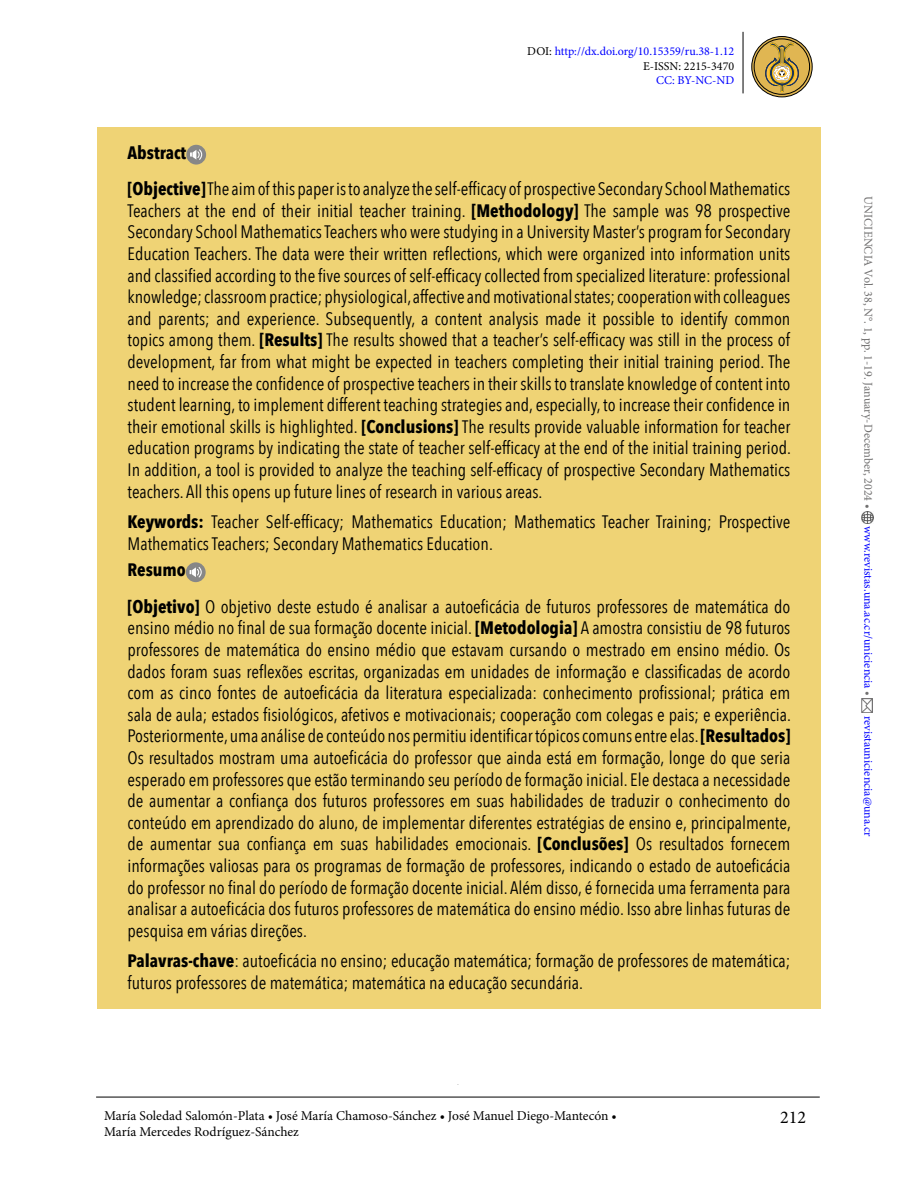
<style>
.page{position:relative;width:918px;height:1188px;background:#fff}
.page>*{position:absolute;margin:0;border:0;box-sizing:border-box;transform-origin:0 0}
.resumen{font:18px/21.6px "Avenir Next Condensed";color:#000;text-align:justify}
.resumen-2{font:700 18px "Avenir Next Condensed";color:#000}
.t1{font:18px "Minion Pro";color:#000}
.t2{font:13.5px/16.2px "Minion Pro";color:#000}
.t3{font:12px/14.4px "Minion Pro";color:#00f;text-align:right}
.t4{font:12px "Minion Pro";color:#706f6f}
.s1{color:#000}
.s2{font-weight:700}
.s3{font-style:italic}
.s4{color:#706f6f}
</style>
<div class="page">
<hr style="left:743px;top:32px;width:1px;height:61px;background:#000">
<svg style="left:862px;top:511px;width:12px;height:12px"></svg>
<img style="left:862px;top:699px;width:10px;height:14px">
<hr style="left:96px;top:1097px;width:724px;height:1px;background:#000">
<svg style="left:752px;top:37px;width:60px;height:60px"></svg>
<div style="left:754px;top:39px;width:56px;height:56px;border:1px solid #000;border-radius:50%"></div>
<div style="left:751px;top:36px;width:62px;height:61px;border:1px solid #000;border-radius:50%"></div>
<svg style="left:765px;top:42px;width:34px;height:50px;background:#bb9e53"></svg>
<div style="left:97px;top:128px;width:724px;height:881px;background:#efd375"></div>
<div style="left:186px;top:145px;width:20px;height:20px;background:#878787;border-radius:50%"></div>
<svg style="left:190px;top:149px;width:12px;height:11px"></svg>
<div style="left:186px;top:562px;width:20px;height:20px;background:#878787;border-radius:50%"></div>
<svg style="left:190px;top:567px;width:12px;height:10px"></svg>
<p class="t3" style="left:527px;top:45px;width:208px"><span class="s1">DOI:</span> http://dx.doi.org/10.15359/ru.38-1.12<br><span class="s1">E-ISSN: 2215-3470</span></p>
<p class="t3" style="left:656px;top:73px;width:80px">CC: BY-NC-ND</p>
<p class="resumen-2" style="left:128px;top:141px;width:60px">Abstract</p>
<p class="resumen" style="left:128px;top:177px;width:665px"><span class="s2">[Objective]</span> The aim of this paper is to analyze the self-efficacy of prospective Secondary School Mathematics Teachers at the end of their initial teacher training. <span class="s2">[Methodology]</span> The sample was 98 prospective Secondary School Mathematics Teachers who were studying in a University Master’s program for Secondary Education Teachers. The data were their written reflections, which were organized into information units and classified according to the five sources of self-efficacy collected from specialized literature: professional knowledge; classroom practice; physiological, affective and motivational states; cooperation with colleagues and parents; and experience. Subsequently, a content analysis made it possible to identify common topics among them. <span class="s2">[Results]</span> The results showed that a teacher’s self-efficacy was still in the process of development, far from what might be expected in teachers completing their initial training period. The need to increase the confidence of prospective teachers in their skills to translate knowledge of content into student learning, to implement different teaching strategies and, especially, to increase their confidence in their emotional skills is highlighted. <span class="s2">[Conclusions]</span> The results provide valuable information for teacher education programs by indicating the state of teacher self-efficacy at the end of the initial training period.<br>In addition, a tool is provided to analyze the teaching self-efficacy of prospective Secondary Mathematics teachers. All this opens up future lines of research in various areas.</p>
<p class="resumen" style="left:128px;top:510px;width:664px"><span class="s2">Keywords:</span> Teacher Self-efficacy; Mathematics Education; Mathematics Teacher Training; Prospective<br>Mathematics Teachers; Secondary Mathematics Education.</p>
<p class="resumen-2" style="left:128px;top:559px;width:60px">Resumo</p>
<p class="resumen" style="left:128px;top:595px;width:665px"><span class="s2">[Objetivo]</span> O objetivo deste estudo é analisar a autoeficácia de futuros professores de matemática do ensino médio no final de sua formação docente inicial. <span class="s2">[Metodologia]</span> A amostra consistiu de 98 futuros professores de matemática do ensino médio que estavam cursando o mestrado em ensino médio. Os dados foram suas reflexões escritas, organizadas em unidades de informação e classificadas de acordo com as cinco fontes de autoeficácia da literatura especializada: conhecimento profissional; prática em sala de aula; estados fisiológicos, afetivos e motivacionais; cooperação com colegas e pais; e experiência.<br>Posteriormente, uma análise de conteúdo nos permitiu identificar tópicos comuns entre elas. <span class="s2">[Resultados] </span>Os resultados mostram uma autoeficácia do professor que ainda está em formação, longe do que seria esperado em professores que estão terminando seu período de formação inicial. Ele destaca a necessidade de aumentar a confiança dos futuros professores em suas habilidades de traduzir o conhecimento do conteúdo em aprendizado do aluno, de implementar diferentes estratégias de ensino e, principalmente, de aumentar sua confiança em suas habilidades emocionais. <span class="s2">[Conclusões]</span> Os resultados fornecem informações valiosas para os programas de formação de professores, indicando o estado de autoeficácia do professor no final do período de formação docente inicial. Além disso, é fornecida uma ferramenta para analisar a autoeficácia dos futuros professores de matemática do ensino médio. Isso abre linhas futuras de pesquisa em várias direções.</p>
<p class="resumen" style="left:128px;top:949px;width:664px"><span class="s2">Palavras-chave</span>: autoeficácia no ensino; educação matemática; formação de professores de matemática; futuros professores de matemática; matemática na educação secundária.</p>
<p class="t2" style="left:104px;top:1107px;width:514px">María Soledad Salomón-Plata <span class="s3">•</span> José María Chamoso-Sánchez • José Manuel Diego-Mantecón •<br>María Mercedes Rodríguez-Sánchez</p>
<p class="t1" style="left:780px;top:1105px;width:27px">212</p>
<p class="t4" style="left:876px;top:196px;width:314px;rotate:90deg">UNICIENCIA Vol. 38, N°. 1, pp. 1-19. January-December, 2024 •</p>
<p class="t3" style="left:876px;top:526px;width:172px;rotate:90deg">www.revistas.una.ac.cr/uniciencia <span class="s4">•</span></p>
<p class="t3" style="left:876px;top:716px;width:122px;rotate:90deg">revistauniciencia@una.cr</p>
</div>
